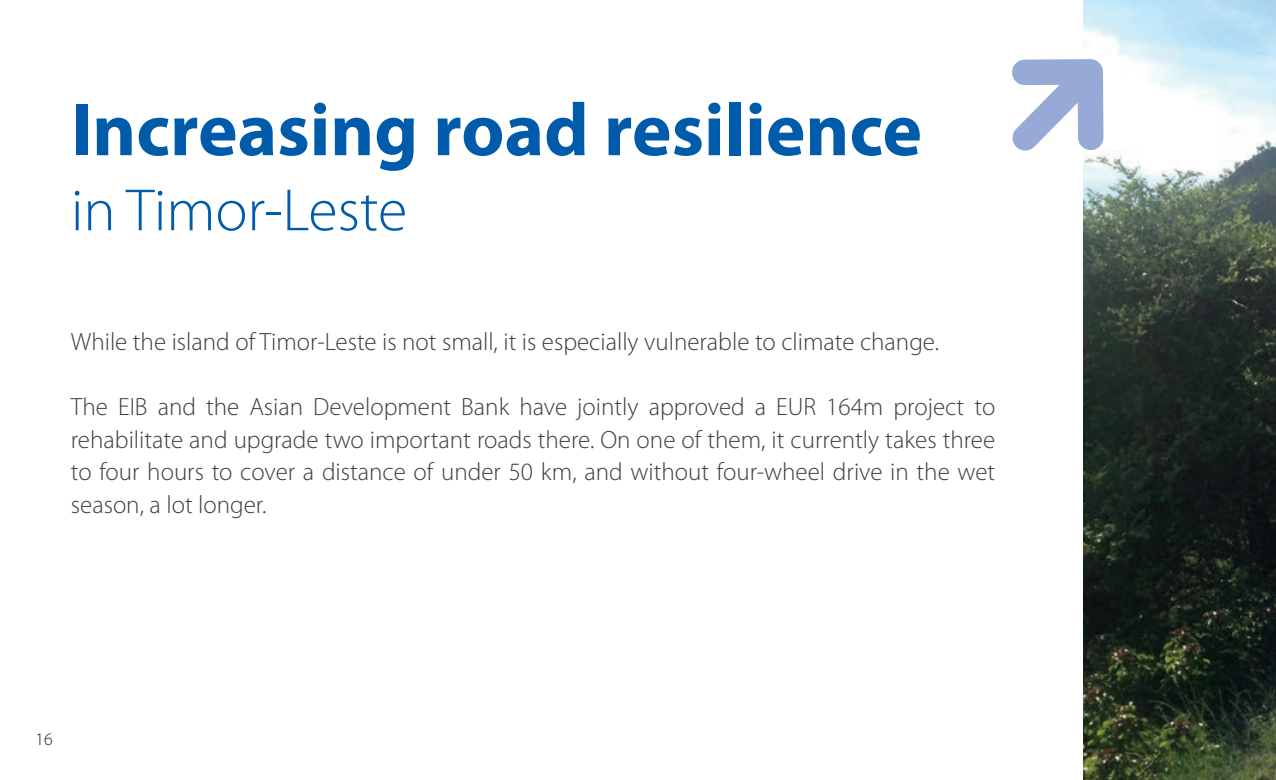
<style>
.page{position:relative;width:1276px;height:780px;background:#fff}
.page>*{position:absolute;margin:0;border:0;box-sizing:border-box;transform-origin:0 0}
.t1{font:700 75px "Myriad Pro";color:#015bab}
.t2{font:300 60px "Myriad Pro";color:#015bab}
.t3{font:300 25px/32.5px "Myriad Pro";color:#3e3e3f;text-align:justify}
.t4{font:300 17.5px "Myriad Pro";color:#231f20}
</style>
<div class="page">
<img style="left:1083px;top:0;width:193px;height:780px">
<svg style="left:1012px;top:52px;width:99px;height:728px"></svg>
<h1 class="t1" style="left:71px;top:88px;width:852px">Increasing road resilience</h1>
<h2 class="t2" style="left:71px;top:177px;width:338px">in Timor-Leste</h2>
<p class="t3" style="left:71px;top:326px;width:870px">While the island of Timor-Leste is not small, it is especially vulnerable to climate change.</p>
<p class="t3" style="left:71px;top:391px;width:926px">The EIB and the Asian Development Bank have jointly approved a EUR 164m project to rehabilitate and upgrade two important roads there. On one of them, it currently takes three to four hours to cover a distance of under 50 km, and without four-wheel drive in the wet season, a lot longer.</p>
<p class="t4" style="left:35px;top:729px;width:19px">16</p>
</div>
